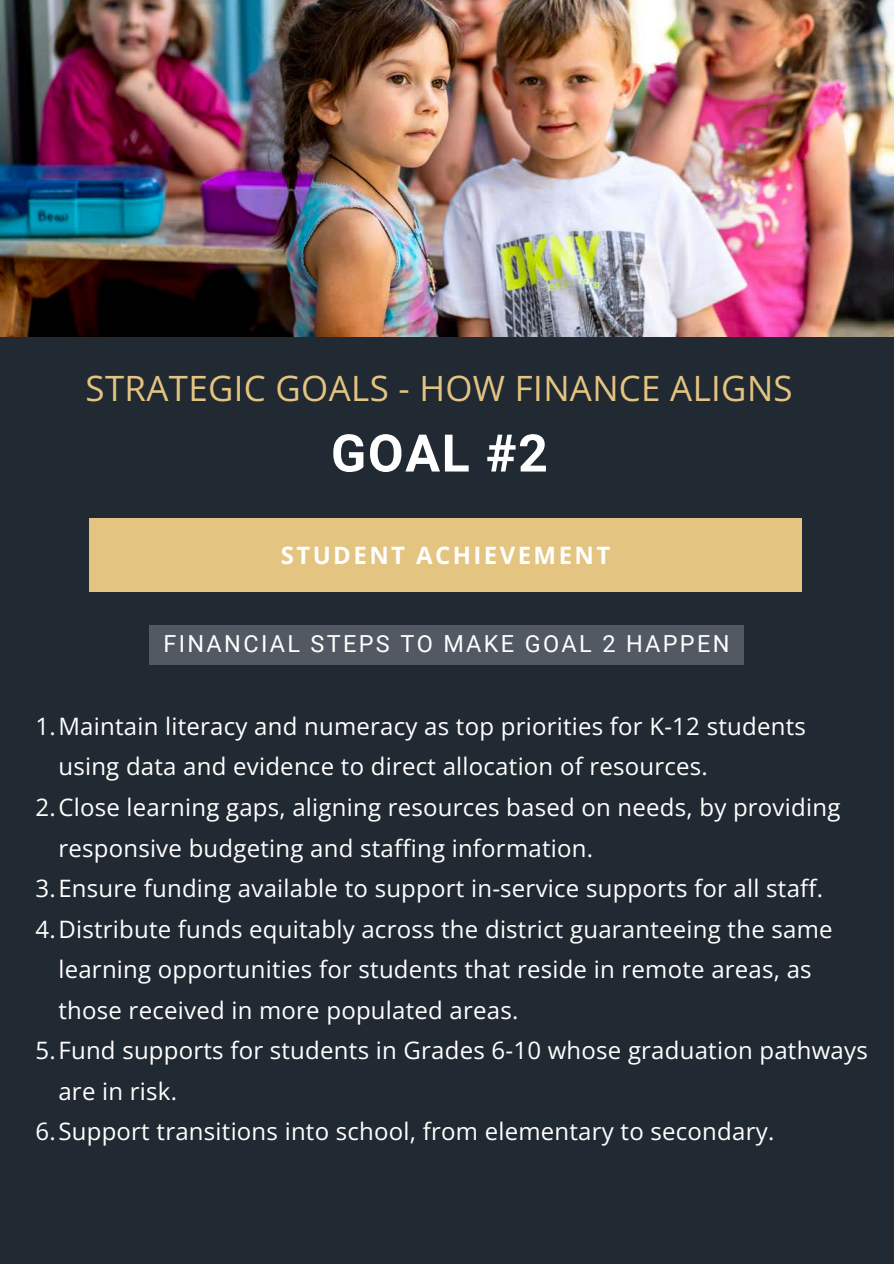
<style>
.page{position:relative;width:894px;height:1264px;background:#fff}
.page>*{position:absolute;margin:0;border:0;box-sizing:border-box;transform-origin:0 0}
.t1{font:700 51.9px "Roboto";color:#fff}
.t2{font:34.8px "Open Sans";letter-spacing:.01em;color:#e4c481}
.t3{font:24px/40.5px "Open Sans";letter-spacing:.01em;color:#fff}
.t4{font:700 24px "Open Sans";letter-spacing:.1em;color:#fff}
.t5{font:23.55px "Roboto";letter-spacing:.1em;color:#fff}
</style>
<div class="page">
<div style="left:0;top:0;width:893px;height:1263px;background:#212932"></div>
<div style="left:149px;top:625px;width:595px;height:40px;background:#525962"></div>
<div style="left:89px;top:518px;width:712px;height:74px;background:#e4c481"></div>
<img style="left:0;top:0;width:893px;height:336px">
<h1 class="t2" style="left:86px;top:364px;width:708px">STRATEGIC GOALS - HOW FINANCE ALIGNS</h1>
<h2 class="t1" style="left:331px;top:423px;width:218px">GOAL #2</h2>
<h3 class="t4" style="left:281px;top:538px;width:331px">STUDENT ACHIEVEMENT</h3>
<p class="t5" style="left:163px;top:630px;width:567px">FINANCIAL STEPS TO MAKE GOAL 2 HAPPEN</p>
<h4 class="t3" style="left:58px;top:705px;width:748px;text-indent:-23px">1.Maintain literacy and numeracy as top priorities for K-12 students using data and evidence to direct allocation of resources.</h4>
<p class="t3" style="left:58px;top:786px;width:783px;text-indent:-23px">2.Close learning gaps, aligning resources based on needs, by providing responsive budgeting and staffing information.</p>
<p class="t3" style="left:35px;top:867px;width:789px">3.Ensure funding available to support in-service supports for all staff.</p>
<p class="t3" style="left:58px;top:908px;width:775px;text-indent:-23px">4.Distribute funds equitably across the district guaranteeing the same learning opportunities for students that reside in remote areas, as those received in more populated areas.</p>
<p class="t3" style="left:58px;top:1029px;width:810px;text-indent:-23px">5.Fund supports for students in Grades 6-10 whose graduation pathways are in risk.</p>
<p class="t3" style="left:35px;top:1110px;width:740px">6.Support transitions into school, from elementary to secondary.</p>
</div>
